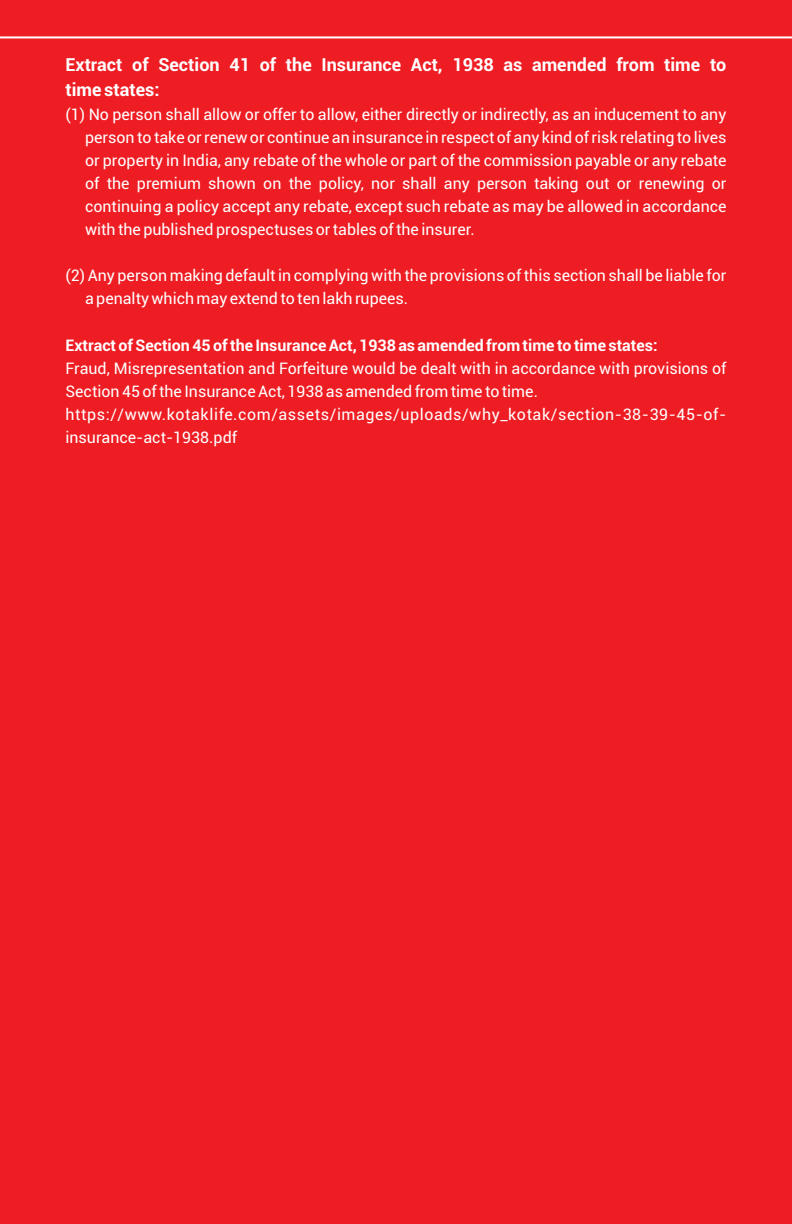
<style>
.page{position:relative;width:792px;height:1224px;background:#ee1d23}
.page>*{position:absolute;margin:0;border:0;box-sizing:border-box;transform-origin:0 0}
.t1{font:700 18px/26px "Roboto";color:#fff}
.t2{font:16px/23px "Roboto";color:#fff}
.t3{font:700 16px "Roboto";color:#fff}
</style>
<div class="page">
<hr style="left:0;top:36px;width:792px;height:2px;background:#fff">
<p class="t1" style="left:66px;top:53px;width:662px">Extract of Section 41 of the Insurance Act, 1938 as amended from time to time states:</p>
<p class="t2" style="left:85px;top:105px;width:643px;text-align:justify;text-indent:-20px">(1) No person shall allow or offer to allow, either directly or indirectly, as an inducement to any person to take or renew or continue an insurance in respect of any kind of risk relating to lives or property in India, any rebate of the whole or part of the commission payable or any rebate of the premium shown on the policy, nor shall any person taking out or renewing or continuing a policy accept any rebate, except such rebate as may be allowed in accordance with the published prospectuses or tables of the insurer.</p>
<p class="t2" style="left:85px;top:266px;width:643px;text-indent:-20px">(2) Any person making default in complying with the provisions of this section shall be liable for a penalty which may extend to ten lakh rupees.</p>
<p class="t3" style="left:65px;top:339px;width:594px">Extract of Section 45 of the Insurance Act, 1938 as amended from time to time states:</p>
<p class="t2" style="left:65px;top:358px;width:662px">Fraud, Misrepresentation and Forfeiture would be dealt with in accordance with provisions of Section 45 of the Insurance Act, 1938 as amended from time to time. https://www.kotaklife.com/assets/images/uploads/why_kotak/section-38-39-45-of&shy;insurance-act-1938.pdf</p>
</div>
